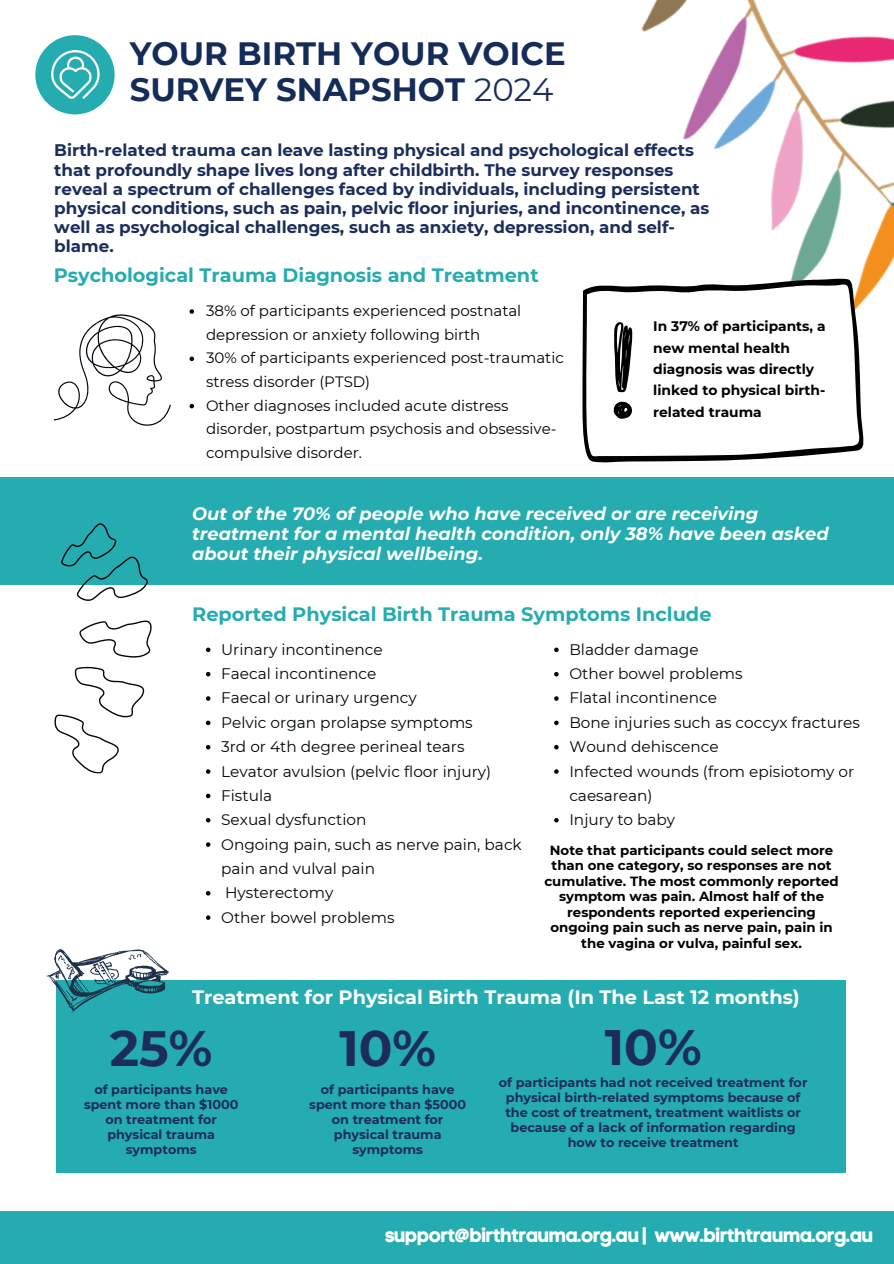
<style>
.page{position:relative;width:894px;height:1264px;background:#fff}
.page>*{position:absolute;margin:0;border:0;box-sizing:border-box;transform-origin:0 0}
.t1{font:700 49.65px "Montserrat";color:#1c2d5a}
.t2{font:700 32.25px/36px "Montserrat";color:#152c59}
.t3{font:19.5px "Code Pro Bold LC";letter-spacing:-.04em;color:#fff}
.t4{font:700 19.35px "Montserrat";color:#25acb0}
.t5{font:700 19.35px "Montserrat";color:#fff}
.t6{font:italic 700 17.85px/20.2px "Montserrat";color:#fefefe}
.t7{font:700 16.8px/19.2px "Montserrat";color:#1c2d5a}
.t8{font:15.3px/24.3px "Montserrat";color:#00060a}
.t9{font:15px/23.7px "Montserrat";color:#000}
.t10{font:700 13.8px/21.3px "Montserrat";color:#000}
.t11{font:700 13.35px/15.6px "Montserrat";color:#000;text-align:center}
.t12{font:700 12.75px/14.9px "Montserrat";color:#1c2d5a;text-align:center}
.s1{font-weight:400;color:#1c2d5a}
</style>
<div class="page">
<img style="left:191px;top:0;width:702px;height:362px">
<div style="left:35px;top:35px;width:80px;height:79px;background:#25acb0;border-radius:50%"></div>
<img style="left:39px;top:39px;width:72px;height:72px">
<div style="left:0;top:1210px;width:893px;height:53px;background:#25acb0"></div>
<svg style="left:54px;top:314px;width:117px;height:112px"></svg>
<div style="left:56px;top:980px;width:789px;height:193px;background:#25acb0"></div>
<div style="left:0;top:477px;width:893px;height:107px;background:#25acb0"></div>
<svg style="left:61px;top:523px;width:87px;height:78px"></svg>
<svg style="left:79px;top:620px;width:73px;height:37px"></svg>
<svg style="left:54px;top:666px;width:91px;height:107px"></svg>
<svg style="left:582px;top:278px;width:281px;height:185px"></svg>
<svg style="left:46px;top:948px;width:123px;height:64px"></svg>
<svg style="left:189px;top:309px;width:5px;height:5px"></svg>
<svg style="left:189px;top:356px;width:5px;height:5px"></svg>
<svg style="left:189px;top:404px;width:5px;height:4px"></svg>
<svg style="left:206px;top:647px;width:4px;height:5px"></svg>
<svg style="left:206px;top:672px;width:4px;height:4px"></svg>
<svg style="left:206px;top:696px;width:4px;height:4px"></svg>
<svg style="left:206px;top:720px;width:4px;height:5px"></svg>
<svg style="left:206px;top:745px;width:4px;height:4px"></svg>
<svg style="left:206px;top:769px;width:4px;height:4px"></svg>
<svg style="left:206px;top:793px;width:4px;height:5px"></svg>
<svg style="left:206px;top:818px;width:4px;height:4px"></svg>
<svg style="left:206px;top:842px;width:4px;height:4px"></svg>
<svg style="left:206px;top:891px;width:4px;height:4px"></svg>
<svg style="left:206px;top:915px;width:4px;height:4px"></svg>
<svg style="left:554px;top:647px;width:4px;height:5px"></svg>
<svg style="left:554px;top:672px;width:4px;height:4px"></svg>
<svg style="left:554px;top:696px;width:4px;height:4px"></svg>
<svg style="left:554px;top:720px;width:4px;height:5px"></svg>
<svg style="left:554px;top:745px;width:4px;height:4px"></svg>
<svg style="left:554px;top:769px;width:4px;height:4px"></svg>
<svg style="left:554px;top:818px;width:4px;height:4px"></svg>
<h1 class="t2" style="left:130px;top:35px;width:437px">YOUR BIRTH YOUR VOICE<br>SURVEY SNAPSHOT <span class="s1">2024</span></h1>
<h3 class="t7" style="left:54px;top:141px;width:656px">Birth-related trauma can leave lasting physical and psychological effects that profoundly shape lives long after childbirth. The survey responses reveal a spectrum of challenges faced by individuals, including persistent physical conditions, such as pain, pelvic floor injuries, and incontinence, as well as psychological challenges, such as anxiety, depression, and self&shy;blame.</h3>
<p class="t4" style="left:54px;top:263px;width:486px">Psychological Trauma Diagnosis and Treatment</p>
<p class="t9" style="left:206px;top:299px;width:317px">38% of participants experienced postnatal depression or anxiety following birth</p>
<h5 class="t9" style="left:206px;top:346px;width:359px">30% of participants experienced post-traumatic stress disorder (PTSD)</h5>
<p class="t9" style="left:206px;top:393px;width:352px">Other diagnoses included acute distress disorder, postpartum psychosis and obsessive&shy;compulsive disorder.</p>
<p class="t10" style="left:653px;top:316px;width:174px">In 37% of participants, a new mental health diagnosis was directly linked to physical birth&shy;related trauma</p>
<p class="t6" style="left:192px;top:503px;width:638px">Out of the 70% of people who have received or are receiving treatment for a mental health condition, only 38% have been asked about their physical wellbeing.</p>
<p class="t4" style="left:192px;top:602px;width:520px">Reported Physical Birth Trauma Symptoms Include</p>
<p class="t8" style="left:221px;top:637px;width:163px">Urinary incontinence</p>
<h2 class="t8" style="left:221px;top:661px;width:156px">Faecal incontinence</h2>
<p class="t8" style="left:221px;top:686px;width:197px">Faecal or urinary urgency</p>
<h2 class="t8" style="left:221px;top:710px;width:253px">Pelvic organ prolapse symptoms</h2>
<p class="t8" style="left:221px;top:734px;width:245px">3rd or 4th degree perineal tears</p>
<p class="t8" style="left:221px;top:759px;width:271px">Levator avulsion (pelvic floor injury)</p>
<p class="t8" style="left:221px;top:783px;width:52px">Fistula</p>
<p class="t8" style="left:221px;top:807px;width:147px">Sexual dysfunction</p>
<p class="t8" style="left:221px;top:832px;width:302px">Ongoing pain, such as nerve pain, back pain and vulval pain</p>
<p class="t8" style="left:225px;top:880px;width:110px">Hysterectomy</p>
<p class="t8" style="left:221px;top:905px;width:175px">Other bowel problems</p>
<p class="t8" style="left:569px;top:637px;width:131px">Bladder damage</p>
<p class="t8" style="left:569px;top:661px;width:175px">Other bowel problems</p>
<p class="t8" style="left:569px;top:686px;width:149px">Flatal incontinence</p>
<p class="t8" style="left:569px;top:710px;width:292px">Bone injuries such as coccyx fractures</p>
<p class="t8" style="left:569px;top:734px;width:151px">Wound dehiscence</p>
<p class="t8" style="left:569px;top:759px;width:286px">Infected wounds (from episiotomy or caesarean)</p>
<h2 class="t8" style="left:569px;top:807px;width:107px">Injury to baby</h2>
<p class="t11" style="left:544px;top:842px;width:296px">Note that participants could select more than one category, so responses are not cumulative. The most commonly reported symptom was pain. Almost half of the respondents reported experiencing ongoing pain such as nerve pain, pain in the vagina or vulva, painful sex.</p>
<p class="t5" style="left:192px;top:985px;width:609px">Treatment for Physical Birth Trauma (In The Last 12 months)</p>
<p class="t1" style="left:604px;top:1016px;width:98px">10%</p>
<p class="t12" style="left:498px;top:1074px;width:310px">of participants had not received treatment for physical birth-related symptoms because of the cost of treatment, treatment waitlists or because of a lack of information regarding how to receive treatment</p>
<p class="t1" style="left:110px;top:1018px;width:104px">25%</p>
<p class="t12" style="left:84px;top:1082px;width:156px">of participants have spent more than $1000 on treatment for physical trauma symptoms</p>
<p class="t1" style="left:339px;top:1018px;width:98px">10%</p>
<p class="t12" style="left:309px;top:1082px;width:158px">of participants have spent more than $5000 on treatment for physical trauma symptoms</p>
<h2 class="t3" style="left:385px;top:1223px;width:490px">support@birthtrauma.org.au | www.birthtrauma.org.au</h2>
</div>
